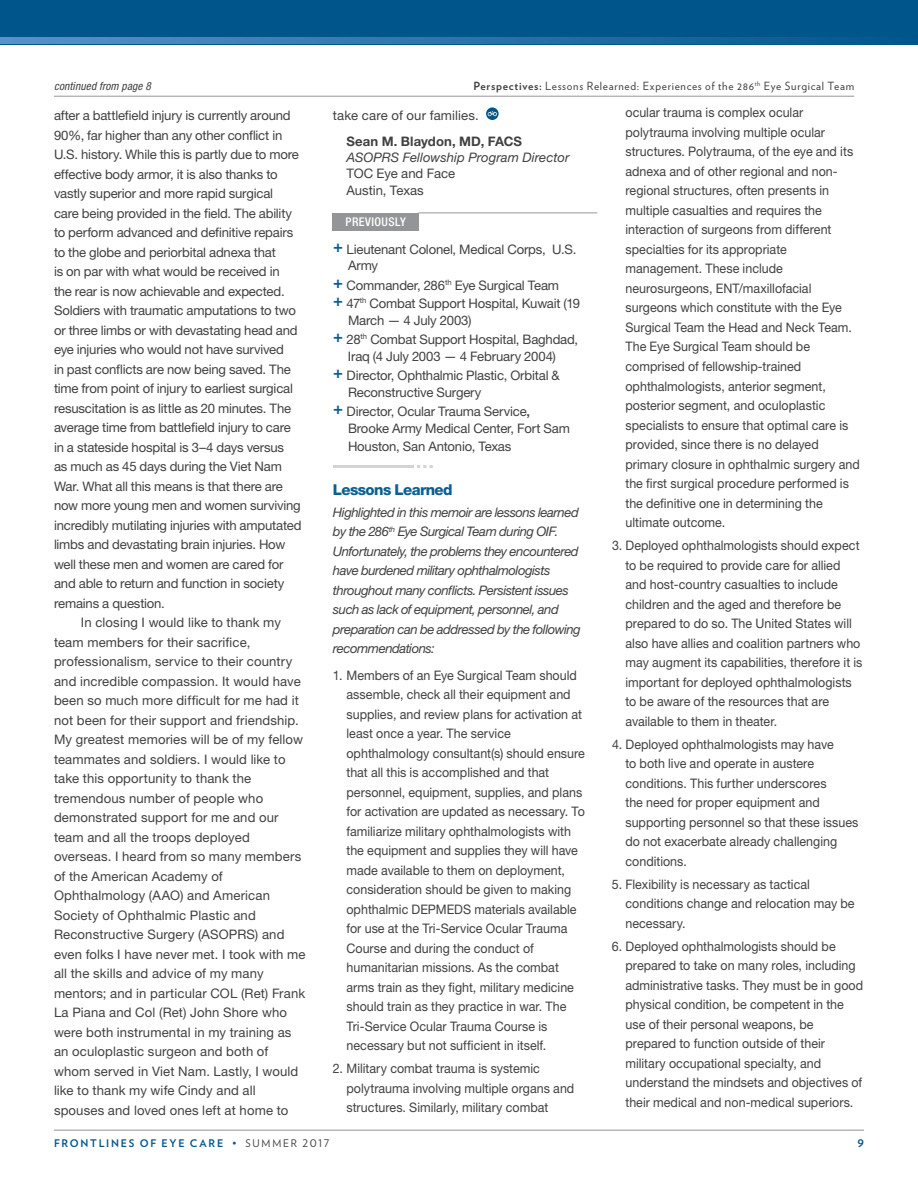
<style>
.page{position:relative;width:918px;height:1188px;background:#fff}
.page>*{position:absolute;margin:0;border:0;box-sizing:border-box;transform-origin:0 0}
.t1{font:800 15px "Helvetica Neue LT Std";letter-spacing:-.04em;color:#096093}
.t2{font:13.2px/19.5px "Helvetica Neue LT Std";color:#414042;scale:.95 1}
.t3{font:13.2px/19.5px "Helvetica Neue LT Std";color:#414042}
.t4{font:italic 13.2px/19.5px "Helvetica Neue LT Std";letter-spacing:-.035em;color:#414042}
.t5{font:italic 13.2px "Helvetica Neue LT Std";letter-spacing:.005em;color:#414042}
.t6{font:700 13.2px "Helvetica Neue LT Std";letter-spacing:.01em;color:#414042}
.t7{font:11.25px "Verlag";letter-spacing:.065em;color:#414042}
.t8{font:italic condensed 11.25px "Helvetica Neue LT Std";letter-spacing:.015em;color:#414042}
.t9{font:700 10.5px "Verlag";letter-spacing:.17em;color:#00568b}
.s1{font-weight:700}
.s2{font-weight:700;font-size:16.5px;color:#096093}
.s3{font-weight:500}
.s4{font-weight:400}
.s5{font-weight:400;color:#414042}
</style>
<div class="page">
<hr style="left:54px;top:1130px;width:810px;height:1px;background:#91969d">
<hr style="left:333px;top:465px;width:81px;height:3px;background:#d1d3d4">
<svg style="left:417px;top:465px;width:16px;height:3px"></svg>
<hr style="left:54px;top:96px;width:800px;height:1px;background:#939598">
<hr style="left:418px;top:213px;width:179px;height:1px;background:#939598">
<div style="left:0;top:0;width:918px;height:44px;background:#00568b"></div>
<svg style="left:0;top:38px;width:808px;height:6px;background:#3177ac"></svg>
<svg style="left:486px;top:107px;width:13px;height:13px"></svg>
<svg style="left:488px;top:111px;width:9px;height:5px"></svg>
<div style="left:333px;top:213px;width:86px;height:18px;background:#939598"></div>
<p class="t8" style="left:54px;top:80px;width:98px">continued from page 8</p>
<p class="t7" style="left:473px;top:78px;width:382px"><span class="s1">Perspectives:</span> Lessons Relearned: Experiences of the 286<sup>th</sup> Eye Surgical Team</p>
<p class="t3" style="left:54px;top:105px;width:238px">after a battlefield injury is currently around<br>90%, far higher than any other conflict in</p>
<p class="t3" style="left:54px;top:144px;width:249px">U.S. history. While this is partly due to more effective body armor, it is also thanks to vastly superior and more rapid surgical<br>care being provided in the field. The ability to perform advanced and definitive repairs to the globe and periorbital adnexa that<br>is on par with what would be received in<br>the rear is now achievable and expected.<br>Soldiers with traumatic amputations to two or three limbs or with devastating head and eye injuries who would not have survived<br>in past conflicts are now being saved. The time from point of injury to earliest surgical resuscitation is as little as 20 minutes. The average time from battlefield injury to care in a stateside hospital is 3–4 days versus<br>as much as 45 days during the Viet Nam War. What all this means is that there are now more young men and women surviving incredibly mutilating injuries with amputated limbs and devastating brain injuries. How well these men and women are cared for and able to return and function in society remains a question.</p>
<p class="t3" style="left:54px;top:612px;width:253px;text-indent:27px">In closing I would like to thank my team members for their sacrifice, professionalism, service to their country and incredible compassion. It would have been so much more difficult for me had it not been for their support and friendship.<br>My greatest memories will be of my fellow teammates and soldiers. I would like to take this opportunity to thank the tremendous number of people who demonstrated support for me and our team and all the troops deployed overseas. I heard from so many members of the American Academy of Ophthalmology (AAO) and American Society of Ophthalmic Plastic and Reconstructive Surgery (ASOPRS) and even folks I have never met. I took with me all the skills and advice of my many mentors; and in particular COL (Ret) Frank La Piana and Col (Ret) John Shore who were both instrumental in my training as an oculoplastic surgeon and both of whom served in Viet Nam. Lastly, I would like to thank my wife Cindy and all spouses and loved ones left at home to</p>
<p class="t2" style="left:626px;top:103px;width:248px">ocular trauma is complex ocular polytrauma involving multiple ocular structures. Polytrauma, of the eye and its adnexa and of other regional and non&shy;regional structures, often presents in multiple casualties and requires the interaction of surgeons from different specialties for its appropriate management. These include neurosurgeons, ENT/maxillofacial surgeons which constitute with the Eye Surgical Team the Head and Neck Team.<br>The Eye Surgical Team should be comprised of fellowship-trained ophthalmologists, anterior segment, posterior segment, and oculoplastic specialists to ensure that optimal care is provided, since there is no delayed primary closure in ophthalmic surgery and the first surgical procedure performed is the definitive one in determining the ultimate outcome.</p>
<p class="t2" style="left:626px;top:535px;width:251px;text-indent:-14px">3. Deployed ophthalmologists should expect to be required to provide care for allied and host-country casualties to include children and the aged and therefore be prepared to do so. The United States will also have allies and coalition partners who may augment its capabilities, therefore it is important for deployed ophthalmologists to be aware of the resources that are available to them in theater.</p>
<p class="t2" style="left:625px;top:734px;width:247px;text-indent:-13px">4. Deployed ophthalmologists may have<br>to both live and operate in austere conditions. This further underscores<br>the need for proper equipment and supporting personnel so that these issues do not exacerbate already challenging conditions.</p>
<p class="t2" style="left:625px;top:874px;width:243px;text-indent:-14px">5. Flexibility is necessary as tactical conditions change and relocation may be necessary.</p>
<p class="t2" style="left:625px;top:936px;width:252px;text-indent:-14px">6. Deployed ophthalmologists should be prepared to take on many roles, including administrative tasks. They must be in good physical condition, be competent in the use of their personal weapons, be prepared to function outside of their military occupational specialty, and understand the mindsets and objectives of their medical and non-medical superiors.</p>
<p class="t3" style="left:333px;top:106px;width:147px">take care of our families.</p>
<p class="t6" style="left:346px;top:133px;width:177px">Sean M. Blaydon, MD, FACS</p>
<p class="t5" style="left:346px;top:149px;width:224px">ASOPRS Fellowship Program Director</p>
<p class="t3" style="left:346px;top:164px;width:110px">TOC Eye and Face</p>
<p class="t3" style="left:346px;top:180px;width:79px">Austin, Texas</p>
<p class="t3" style="left:348px;top:240px;width:230px;line-height:16.5px;text-indent:-15px"><span class="s2">+</span> Lieutenant Colonel, Medical Corps, U.S.<br>Army</p>
<p class="t3" style="left:333px;top:275px;width:228px"><span class="s2">+</span> Commander, 286<sup>th</sup> Eye Surgical Team</p>
<p class="t3" style="left:348px;top:294px;width:234px;line-height:18px;text-indent:-15px"><span class="s2">+</span> 47<sup>th</sup> Combat Support Hospital, Kuwait (19<br>March — 4 July 2003)</p>
<p class="t3" style="left:333px;top:330px;width:247px;line-height:18px;text-align:center"><span class="s2">+</span> 28<sup>th</sup> Combat Support Hospital, Baghdad,<br>Iraq (4 July 2003 — 4 February 2004)</p>
<p class="t3" style="left:348px;top:366px;width:213px;line-height:18px;text-indent:-15px"><span class="s2">+</span> Director, Ophthalmic Plastic, Orbital &amp;<br>Reconstructive Surgery</p>
<p class="t3" style="left:348px;top:402px;width:223px;line-height:18px;text-indent:-15px"><span class="s2">+</span> Director, Ocular Trauma Service<span class="s3">,<br></span>Brooke Army Medical Center, Fort Sam<br>Houston, San Antonio, Texas</p>
<h4 class="t1" style="left:333px;top:481px;width:121px">Lessons Learned</h4>
<p class="t4" style="left:333px;top:502px;width:249px">Highlighted in this memoir are lessons learned by the 286<sup>th</sup> Eye Surgical Team during OIF.<br>Unfortunately, the problems they encountered have burdened military ophthalmologists throughout many conflicts. Persistent issues such as lack of equipment, personnel, and preparation can be addressed by the following recommendations:</p>
<p class="t2" style="left:347px;top:665px;width:253px;text-indent:-14px">1. Members of an Eye Surgical Team should assemble, check all their equipment and supplies, and review plans for activation at least once a year. The service ophthalmology consultant(s) should ensure that all this is accomplished and that personnel, equipment, supplies, and plans for activation are updated as necessary. To familiarize military ophthalmologists with the equipment and supplies they will have made available to them on deployment, consideration should be given to making ophthalmic DEPMEDS materials available for use at the Tri-Service Ocular Trauma Course and during the conduct of humanitarian missions. As the combat arms train as they fight, military medicine should train as they practice in war. The Tri-Service Ocular Trauma Course is necessary but not sufficient in itself.</p>
<p class="t2" style="left:347px;top:1058px;width:241px;text-indent:-14px">2. Military combat trauma is systemic polytrauma involving multiple organs and structures. Similarly, military combat</p>
<p class="t9" style="left:54px;top:1135px;width:277px">FRONTLINES OF EYE CARE <span class="s4">•</span> <span class="s5">SUMMER 2017</span></p>
<p class="t9" style="left:857px;top:1135px;width:8px">9</p>
</div>
